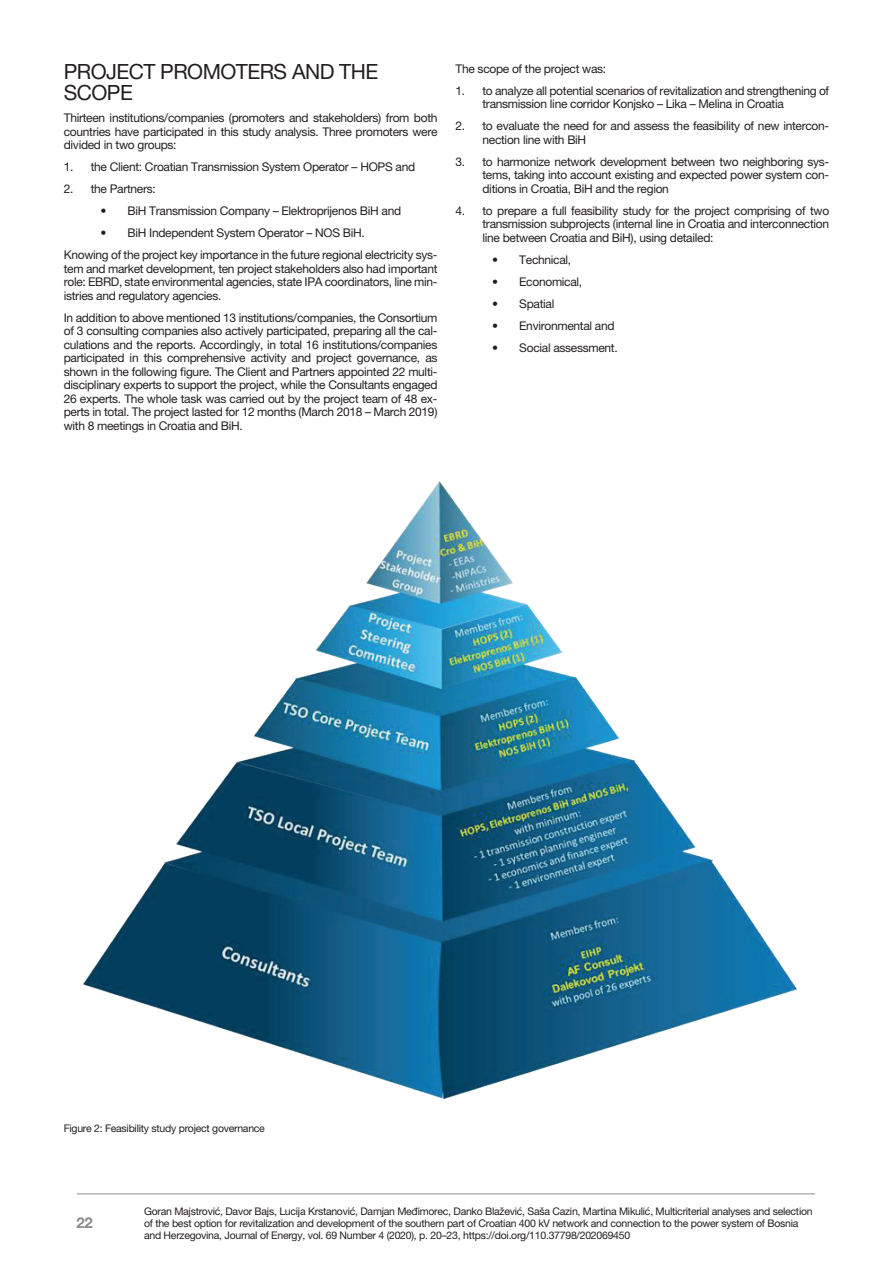
<style>
.page{position:relative;width:893px;height:1263px;background:#fff}
.page>*{position:absolute;margin:0;border:0;box-sizing:border-box;transform-origin:0 0}
.t1{font:33.45px "Times New Roman";color:#231f20}
.t2{font:21px/21px "MH Helvetica";letter-spacing:-.025em;color:#231f20}
.t3{font:700 15px "MH Helvetica";color:#8a8c8f}
.t4{font:12px/13.5px "MH Helvetica";letter-spacing:-.025em;color:#231f20;text-align:justify}
.t5{font:10.5px/12px "MH Helvetica";letter-spacing:-.025em;color:#231f20}
</style>
<div class="page">
<hr style="left:77px;top:1193px;width:738px;height:1px;background:#8a8c8f">
<img style="left:84px;top:481px;width:712px;height:617px">
<h2 class="t2" style="left:64px;top:61px;width:316px">PROJECT PROMOTERS AND THE<br>SCOPE</h2>
<p class="t4" style="left:64px;top:111px;width:375px">Thirteen institutions/companies (promoters and stakeholders) from both countries have participated in this study analysis. Three promoters were divided in two groups:</p>
<p class="t4" style="left:64px;top:160px;width:353px">1. the Client: Croatian Transmission System Operator – HOPS and</p>
<p class="t4" style="left:64px;top:182px;width:94px">2. the Partners:</p>
<p class="t4" style="left:101px;top:204px;width:302px">• BiH Transmission Company – Elektroprijenos BiH and</p>
<p class="t4" style="left:64px;top:222px;width:375px;line-height:22px;text-indent:37px">• BiH Independent System Operator – NOS BiH.<br>Knowing of the project key importance in the future regional electricity sys-</p>
<p class="t4" style="left:64px;top:261px;width:375px">tem and market development, ten project stakeholders also had important role: EBRD, state environmental agencies, state IPA coordinators, line min&shy;istries and regulatory agencies.</p>
<p class="t4" style="left:64px;top:310px;width:375px">In addition to above mentioned 13 institutions/companies, the Consortium of 3 consulting companies also actively participated, preparing all the cal&shy;culations and the reports. Accordingly, in total 16 institutions/companies participated in this comprehensive activity and project governance, as shown in the following figure. The Client and Partners appointed 22 multi&shy;disciplinary experts to support the project, while the Consultants engaged 26 experts. The whole task was carried out by the project team of 48 ex&shy;perts in total. The project lasted for 12 months (March 2018 – March 2019) with 8 meetings in Croatia and BiH.</p>
<p class="t4" style="left:455px;top:61px;width:152px">The scope of the project was:</p>
<p class="t4" style="left:482px;top:83px;width:348px;text-indent:-27px">1. to analyze all potential scenarios of revitalization and strengthening of transmission line corridor Konjsko – Lika – Melina in Croatia</p>
<p class="t4" style="left:482px;top:119px;width:348px;text-indent:-27px">2. to evaluate the need for and assess the feasibility of new intercon&shy;nection line with BiH</p>
<p class="t4" style="left:482px;top:154px;width:348px;text-indent:-27px">3. to harmonize network development between two neighboring sys&shy;tems, taking into account existing and expected power system con&shy;ditions in Croatia, BiH and the region</p>
<p class="t4" style="left:482px;top:203px;width:348px;text-indent:-27px">4. to prepare a full feasibility study for the project comprising of two transmission subprojects (internal line in Croatia and interconnection line between Croatia and BiH), using detailed:</p>
<p class="t4" style="left:492px;top:252px;width:80px">• Technical,</p>
<p class="t4" style="left:492px;top:274px;width:92px">• Economical,</p>
<p class="t4" style="left:492px;top:296px;width:64px">• Spatial</p>
<p class="t4" style="left:492px;top:318px;width:124px">• Environmental and</p>
<p class="t4" style="left:492px;top:340px;width:127px">• Social assessment.</p>
<p class="t5" style="left:64px;top:1122px;width:203px">Figure 2: Feasibility study project governance</p>
<p class="t3" style="left:77px;top:1213px;width:18px">22</p>
<p class="t5" style="left:144px;top:1205px;width:670px">Goran Majstrović, Davor Bajs, Lucija Krstanović, Damjan Međimorec, Danko Blažević, Saša Cazin, Martina Mikulić, Multicriterial analyses and selection of the best option for revitalization and development of the southern part of Croatian 400 kV network and connection to the power system of Bosnia and Herzegovina, Journal of Energy, vol. 69 Number 4 (2020), p. 20–23, https://doi.org/110.37798/202069450</p>
<h1 class="t1" style="left:432px;top:1224px;width:18px">4</h1>
</div>
